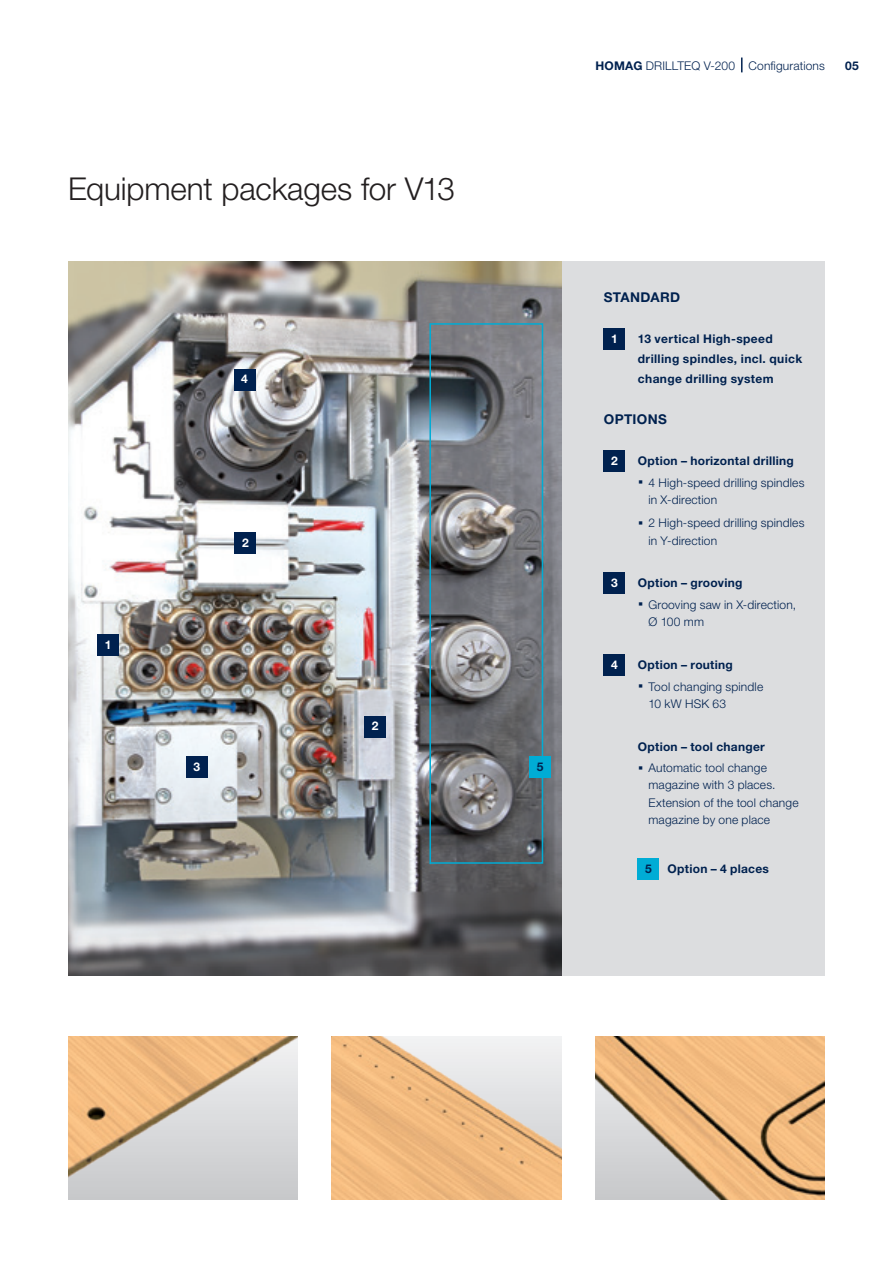
<style>
.page{position:relative;width:893px;height:1263px;background:#fff}
.page>*{position:absolute;margin:0;border:0;box-sizing:border-box;transform-origin:0 0}
._01_Headline_21pt_25{font:300 31.5px "Helvetica Neue LTW1 G";letter-spacing:-.005em;color:#231f20}
._03_Copy_9pt_bold_VE{font:700 13.5px "Helvetica Neue LTW1 G";letter-spacing:.025em;color:#00214f}
.Musterseiten_Rubrike{font:300 12px/17.2px "Helvetica Neue LTW1 G";letter-spacing:.015em;color:#00214f}
._06_Tabelle_Explosio{font:700 12px/20.4px "Helvetica Neue LTW1 G";letter-spacing:.025em;color:#00214f}
._06_Tabelle_Explosio-2{font:700 12px "Helvetica Neue LTW1 G";color:#fff}
.s1{font-weight:700}
.s2{font-weight:700;font-size:21px}
</style>
<div class="page">
<img style="left:332px;top:1036px;width:229px;height:163px">
<img style="left:595px;top:1036px;width:230px;height:163px">
<img style="left:68px;top:1036px;width:230px;height:163px">
<div style="left:68px;top:261px;width:757px;height:714px;background:#dcdddf"></div>
<img style="left:68px;top:261px;width:493px;height:714px">
<svg style="left:741px;top:58px;width:1px;height:14px"></svg>
<div style="left:604px;top:328px;width:21px;height:21px;background:#00214f"></div>
<div style="left:604px;top:450px;width:21px;height:21px;background:#00214f"></div>
<div style="left:604px;top:573px;width:21px;height:21px;background:#00214f"></div>
<div style="left:604px;top:654px;width:21px;height:21px;background:#00214f"></div>
<div style="left:638px;top:858px;width:21px;height:21px;background:#00acd5"></div>
<svg style="left:429px;top:322px;width:115px;height:544px;background:#70757a"></svg>
<div style="left:234px;top:369px;width:21px;height:22px;background:#00214f"></div>
<div style="left:235px;top:532px;width:21px;height:22px;background:#00214f"></div>
<div style="left:364px;top:716px;width:22px;height:21px;background:#00214f"></div>
<div style="left:529px;top:756px;width:22px;height:21px;background:#00acd5"></div>
<div style="left:186px;top:756px;width:21px;height:22px;background:#00214f"></div>
<div style="left:98px;top:634px;width:21px;height:22px;background:#00214f"></div>
<p class="_01_Headline_21pt_25" style="left:68px;top:169px;width:388px">Equipment packages for V13</p>
<p class="_06_Tabelle_Explosio-2" style="left:241px;top:372px;width:8px">4</p>
<p class="_06_Tabelle_Explosio-2" style="left:105px;top:637px;width:8px">1</p>
<p class="_06_Tabelle_Explosio-2" style="left:242px;top:535px;width:8px">2</p>
<p class="_06_Tabelle_Explosio-2" style="left:372px;top:719px;width:8px">2</p>
<p class="_06_Tabelle_Explosio-2" style="left:193px;top:759px;width:8px">3</p>
<p class="_06_Tabelle_Explosio" style="left:537px;top:756px;width:8px">5</p>
<p class="Musterseiten_Rubrike" style="left:595px;top:57px;width:231px"><span class="s1">HOMAG</span> DRILLTEQ V-200 Configurations</p>
<p class="_06_Tabelle_Explosio" style="left:845px;top:55px;width:15px">05</p>
<p class="_03_Copy_9pt_bold_VE" style="left:604px;top:289px;width:78px">STANDARD</p>
<p class="_06_Tabelle_Explosio-2" style="left:611px;top:331px;width:8px">1</p>
<p class="_06_Tabelle_Explosio" style="left:638px;top:328px;width:166px">13 vertical High-speed drilling spindles, incl. quick change drilling system</p>
<p class="_03_Copy_9pt_bold_VE" style="left:604px;top:411px;width:65px">OPTIONS</p>
<p class="_06_Tabelle_Explosio-2" style="left:611px;top:453px;width:8px">2</p>
<p class="_06_Tabelle_Explosio" style="left:638px;top:450px;width:157px">Option – horizontal drilling</p>
<p class="Musterseiten_Rubrike" style="left:648px;top:474px;width:157px;text-indent:-11px"><span class="s2">·</span> 4 High-speed drilling spindles in X-direction</p>
<p class="Musterseiten_Rubrike" style="left:648px;top:514px;width:157px;text-indent:-11px"><span class="s2">·</span> 2 High-speed drilling spindles in Y-direction</p>
<p class="_06_Tabelle_Explosio-2" style="left:611px;top:576px;width:8px">3</p>
<p class="_06_Tabelle_Explosio" style="left:638px;top:573px;width:106px">Option – grooving</p>
<p class="Musterseiten_Rubrike" style="left:648px;top:596px;width:149px;text-indent:-11px"><span class="s2">·</span> Grooving saw in X-direction,<br>Ø 100 mm</p>
<p class="_06_Tabelle_Explosio-2" style="left:611px;top:657px;width:8px">4</p>
<p class="_06_Tabelle_Explosio" style="left:638px;top:654px;width:97px">Option – routing</p>
<p class="Musterseiten_Rubrike" style="left:648px;top:678px;width:116px;text-indent:-11px"><span class="s2">·</span> Tool changing spindle<br>10 kW HSK 63</p>
<p class="_06_Tabelle_Explosio" style="left:638px;top:736px;width:129px">Option – tool changer</p>
<p class="Musterseiten_Rubrike" style="left:648px;top:759px;width:152px;text-indent:-11px"><span class="s2">·</span> Automatic tool change magazine with 3 places.<br>Extension of the tool change magazine by one place</p>
<p class="_06_Tabelle_Explosio" style="left:645px;top:858px;width:8px">5</p>
<p class="_06_Tabelle_Explosio" style="left:668px;top:858px;width:103px">Option – 4 places</p>
</div>
